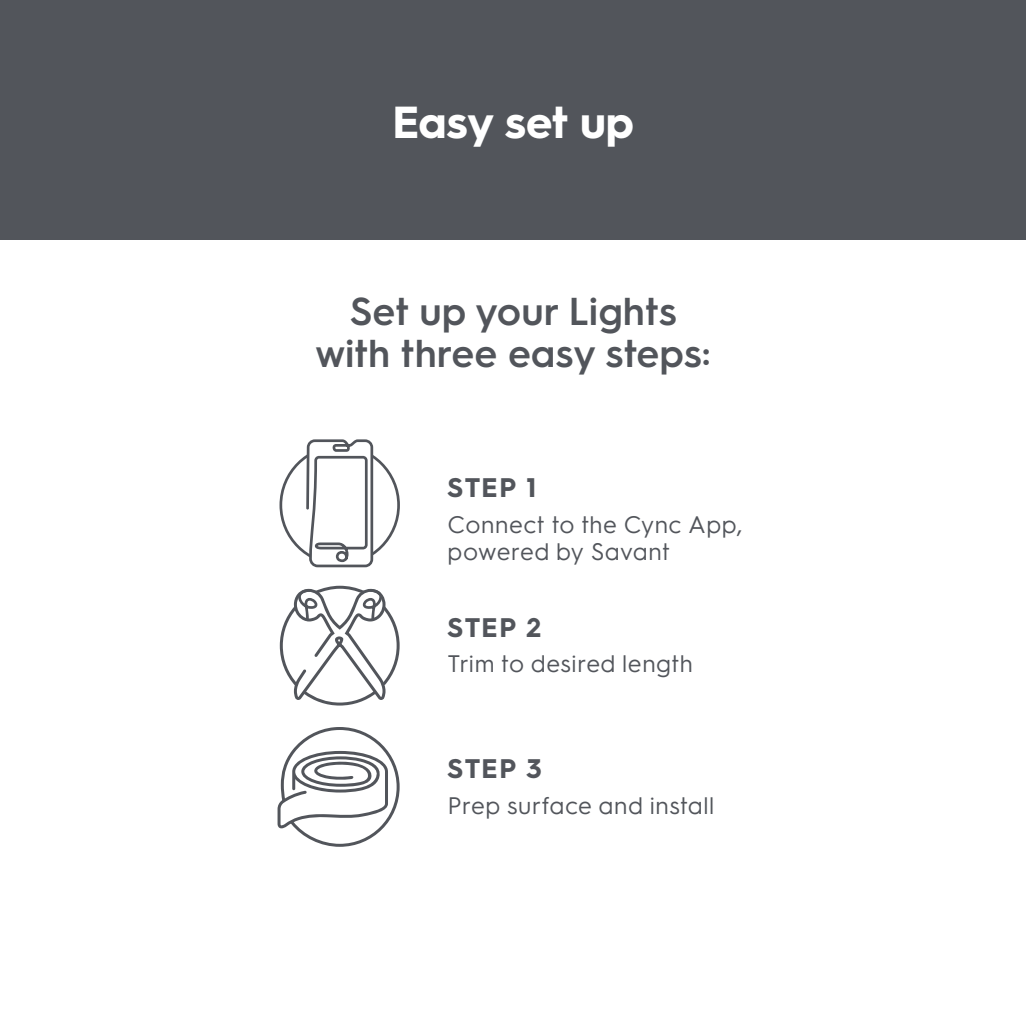
<style>
.page{position:relative;width:1026px;height:1026px;background:#fff}
.page>*{position:absolute;margin:0;border:0;box-sizing:border-box;transform-origin:0 0}
.t1{font:700 45px "Hurme Geometric Sans 3";color:#fff}
.t2{font:600 39px/42px "Hurme Geometric Sans 3";color:#52555b;text-align:center}
.t3{font:700 27px "Hurme Geometric Sans 3";letter-spacing:.065em;color:#52555b}
.t4{font:24px/27px "Hurme Geometric Sans 3";letter-spacing:.02em;color:#52555b}
</style>
<div class="page">
<div style="left:0;top:0;width:1026px;height:240px;background:#52555b"></div>
<svg style="left:280px;top:439px;width:120px;height:128px"></svg>
<svg style="left:280px;top:586px;width:120px;height:120px"></svg>
<svg style="left:278px;top:727px;width:122px;height:120px"></svg>
<h1 class="t1" style="left:392px;top:91px;width:243px">Easy set up</h1>
<h2 class="t2" style="left:315px;top:287px;width:397px">Set up your Lights with three easy steps:</h2>
<p class="t3" style="left:448px;top:469px;width:90px">STEP 1</p>
<p class="t4" style="left:448px;top:509px;width:296px">Connect to the Cync App, powered by Savant</p>
<p class="t3" style="left:448px;top:608px;width:95px">STEP 2</p>
<p class="t4" style="left:448px;top:649px;width:247px">Trim to desired length</p>
<p class="t3" style="left:448px;top:750px;width:96px">STEP 3</p>
<p class="t4" style="left:448px;top:790px;width:268px">Prep surface and install</p>
</div>
